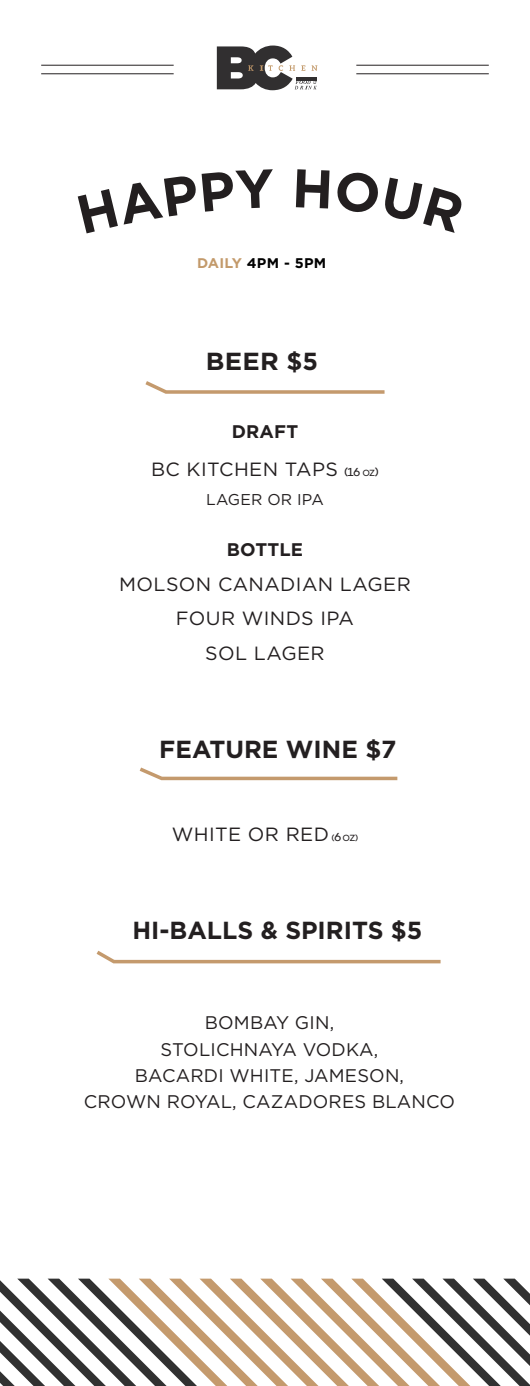
<style>
.page{position:relative;width:530px;height:1386px;background:#fff}
.page>*{position:absolute;margin:0;border:0;box-sizing:border-box;transform-origin:0 0}
.ITEM_NAME{font:700 24.68px "Gotham";color:#231f20}
.ITEM_NAME-2{font:700 24.68px "Gotham";color:#231f20;scale:1.05 1}
.ITEM_NAME-3{font:19.07px "Gotham";letter-spacing:.02em;color:#231f20}
.ITEM_NAME-4{font:18.2px/26.2px "Gotham";letter-spacing:.01em;color:#231f20;text-align:center}
.ITEM_NAME-5{font:700 18.2px "Gotham";letter-spacing:.01em;color:#231f20}
.ITEM_NAME-6{font:15.58px "Gotham";letter-spacing:.01em;color:#231f20}
.BODY{font:700 14px "Gotham";letter-spacing:.02em;color:#000}
.s1{color:#c39a6b}
.s2{font-family:"Campton";font-size:11.9px}
.s3{font-family:"Campton";font-size:9.1px}
</style>
<div class="page">
<svg style="left:0;top:1279px;width:529px;height:107px"></svg>
<svg style="left:145px;top:381px;width:240px;height:13px"></svg>
<svg style="left:96px;top:950px;width:345px;height:14px"></svg>
<svg style="left:139px;top:767px;width:259px;height:14px"></svg>
<svg style="left:217px;top:46px;width:100px;height:44px"></svg>
<hr style="left:295px;top:77px;width:21px;height:4px;background:#312f30">
<hr style="left:356px;top:73px;width:132px;height:1px;background:#231f20">
<hr style="left:41px;top:73px;width:132px;height:1px;background:#231f20">
<hr style="left:356px;top:65px;width:132px;height:1px;background:#231f20">
<hr style="left:41px;top:65px;width:132px;height:1px;background:#231f20">
<p class="BODY" style="left:197px;top:254px;width:131px"><span class="s1">DAILY</span> 4PM - 5PM</p>
<p class="ITEM_NAME-2" style="left:206px;top:345px;width:108px">BEER $5</p>
<p class="ITEM_NAME-5" style="left:231px;top:419px;width:68px">DRAFT</p>
<p class="ITEM_NAME-3" style="left:151px;top:457px;width:229px">BC KITCHEN TAPS <span class="s2">(16</span> <span class="s3">OZ</span><span class="s2">)</span></p>
<p class="ITEM_NAME-6" style="left:206px;top:490px;width:119px">LAGER OR IPA</p>
<p class="ITEM_NAME-5" style="left:226px;top:538px;width:78px">BOTTLE</p>
<p class="ITEM_NAME-3" style="left:119px;top:572px;width:293px">MOLSON CANADIAN LAGER</p>
<p class="ITEM_NAME-3" style="left:176px;top:606px;width:179px">FOUR WINDS IPA</p>
<p class="ITEM_NAME-3" style="left:205px;top:641px;width:121px">SOL LAGER</p>
<p class="ITEM_NAME" style="left:159px;top:733px;width:238px">FEATURE WINE $7</p>
<p class="ITEM_NAME-3" style="left:171px;top:822px;width:188px">WHITE OR RED <span class="s3">(</span><span class="s2">6</span> <span class="s3">OZ)</span></p>
<p class="ITEM_NAME" style="left:132px;top:914px;width:291px">HI-BALLS &amp; SPIRITS $5</p>
<p class="ITEM_NAME-4" style="left:84px;top:1009px;width:372px">BOMBAY GIN,<br>STOLICHNAYA VODKA,<br>BACARDI WHITE, JAMESON,<br>CROWN ROYAL, CAZADORES BLANCO</p>
</div>
